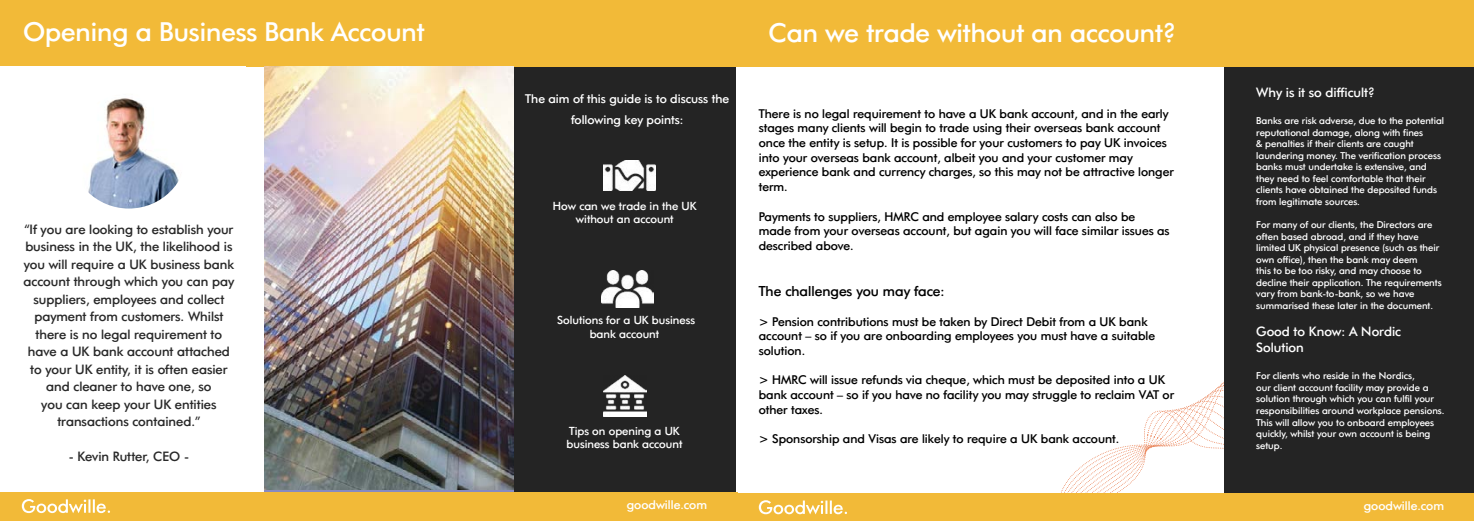
<style>
.page{position:relative;width:1474px;height:521px;background:#fff}
.page>*{position:absolute;margin:0;border:0;box-sizing:border-box;transform-origin:0 0}
.t1{font:26.25px "Goodwille Futura";color:#fff}
.t2{font:14px "Goodwille Futura";color:#000}
.t3{font:13.12px/17.5px "Goodwille Futura";color:#292929;text-align:center}
.t4{font:13.12px/15.8px "Goodwille Futura";color:#fff}
.t5{font:12.25px/14.7px "Goodwille Futura";color:#000}
.t6{font:12.25px/21px "Goodwille Futura";color:#fff;text-align:center}
.t7{font:11.38px/13.1px "Goodwille Futura";color:#fff;text-align:center}
.t8{font:9.62px/11.5px "Goodwille Futura";color:#fff}
</style>
<div class="page">
<div style="left:513px;top:67px;width:223px;height:454px;background:#242424"></div>
<img style="left:603px;top:160px;width:52px;height:30px">
<div style="left:0;top:0;width:739px;height:67px;background:#f2ba38"></div>
<div style="left:0;top:66px;width:246px;height:454px;background:#fff"></div>
<img style="left:603px;top:375px;width:43px;height:41px">
<div style="left:0;top:492px;width:737px;height:29px;background:#f2ba38"></div>
<svg style="left:22px;top:499px;width:88px;height:14px"></svg>
<svg style="left:1051px;top:381px;width:173px;height:113px"></svg>
<div style="left:1224px;top:0;width:249px;height:507px;background:#242424"></div>
<div style="left:737px;top:0;width:736px;height:67px;background:#f2ba38"></div>
<div style="left:737px;top:494px;width:736px;height:27px;background:#f2ba38"></div>
<svg style="left:758px;top:500px;width:89px;height:14px"></svg>
<img style="left:601px;top:270px;width:52px;height:37px">
<img style="left:88px;top:98px;width:91px;height:111px">
<img style="left:264px;top:67px;width:249px;height:422px">
<h1 class="t1" style="left:23px;top:15px;width:403px">Opening a Business Bank Account</h1>
<p class="t3" style="left:24px;top:220px;width:212px">“If you are looking to establish your business in the UK, the likelihood is you will require a UK business bank account through which you can pay suppliers, employees and collect payment from customers. Whilst there is no legal requirement to have a UK bank account attached to your UK entity, it is often easier and cleaner to have one, so<br>you can keep your UK entities transactions contained.”</p>
<h3 class="t3" style="left:69px;top:448px;width:122px">- Kevin Rutter, CEO -</h3>
<p class="t6" style="left:525px;top:88px;width:205px">The aim of this guide is to discuss the following key points:</p>
<p class="t7" style="left:553px;top:199px;width:145px">How can we trade in the UK without an account</p>
<p class="t7" style="left:557px;top:314px;width:139px">Solutions for a UK business bank account</p>
<p class="t7" style="left:566px;top:424px;width:117px;text-align:left">Tips on opening a UK business bank account</p>
<p class="t6" style="left:627px;top:494px;width:82px">goodwille.com</p>
<h1 class="t1" style="left:768px;top:17px;width:409px">Can we trade without an account?</h1>
<p class="t5" style="left:758px;top:106px;width:416px">There is no legal requirement to have a UK bank account, and in the early stages many clients will begin to trade using their overseas bank account once the entity is setup. It is possible for your customers to pay UK invoices into your overseas bank account, albeit you and your customer may experience bank and currency charges, so this may not be attractive longer term.</p>
<p class="t5" style="left:758px;top:209px;width:412px">Payments to suppliers, HMRC and employee salary costs can also be made from your overseas account, but again you will face similar issues as described above.</p>
<h2 class="t2" style="left:758px;top:283px;width:187px">The challenges you may face:</h2>
<p class="t5" style="left:758px;top:314px;width:398px">&gt; Pension contributions must be taken by Direct Debit from a UK bank account – so if you are onboarding employees you must have a suitable solution.</p>
<p class="t5" style="left:758px;top:373px;width:417px">&gt; HMRC will issue refunds via cheque, which must be deposited into a UK bank account – so if you have no facility you may struggle to reclaim VAT or other taxes.</p>
<p class="t5" style="left:758px;top:431px;width:362px">&gt; Sponsorship and Visas are likely to require a UK bank account.</p>
<h3 class="t4" style="left:1256px;top:84px;width:120px">Why is it so difficult?</h3>
<p class="t8" style="left:1256px;top:115px;width:189px">Banks are risk adverse, due to the potential reputational damage, along with fines<br>&amp; penalties if their clients are caught laundering money. The verification process banks must undertake is extensive, and they need to feel comfortable that their clients have obtained the deposited funds from legitimate sources.</p>
<p class="t8" style="left:1256px;top:219px;width:187px">For many of our clients, the Directors are often based abroad, and if they have limited UK physical presence (such as their own office), then the bank may deem<br>this to be too risky, and may choose to decline their application. The requirements vary from bank-to-bank, so we have summarised these later in the document.</p>
<h3 class="t4" style="left:1256px;top:324px;width:146px">Good to Know: A Nordic<br>Solution</h3>
<p class="t8" style="left:1256px;top:370px;width:190px">For clients who reside in the Nordics,<br>our client account facility may provide a solution through which you can fulfil your responsibilities around workplace pensions.<br>This will allow you to onboard employees quickly, whilst your own account is being setup.</p>
<p class="t6" style="left:1363px;top:495px;width:82px">goodwille.com</p>
</div>
